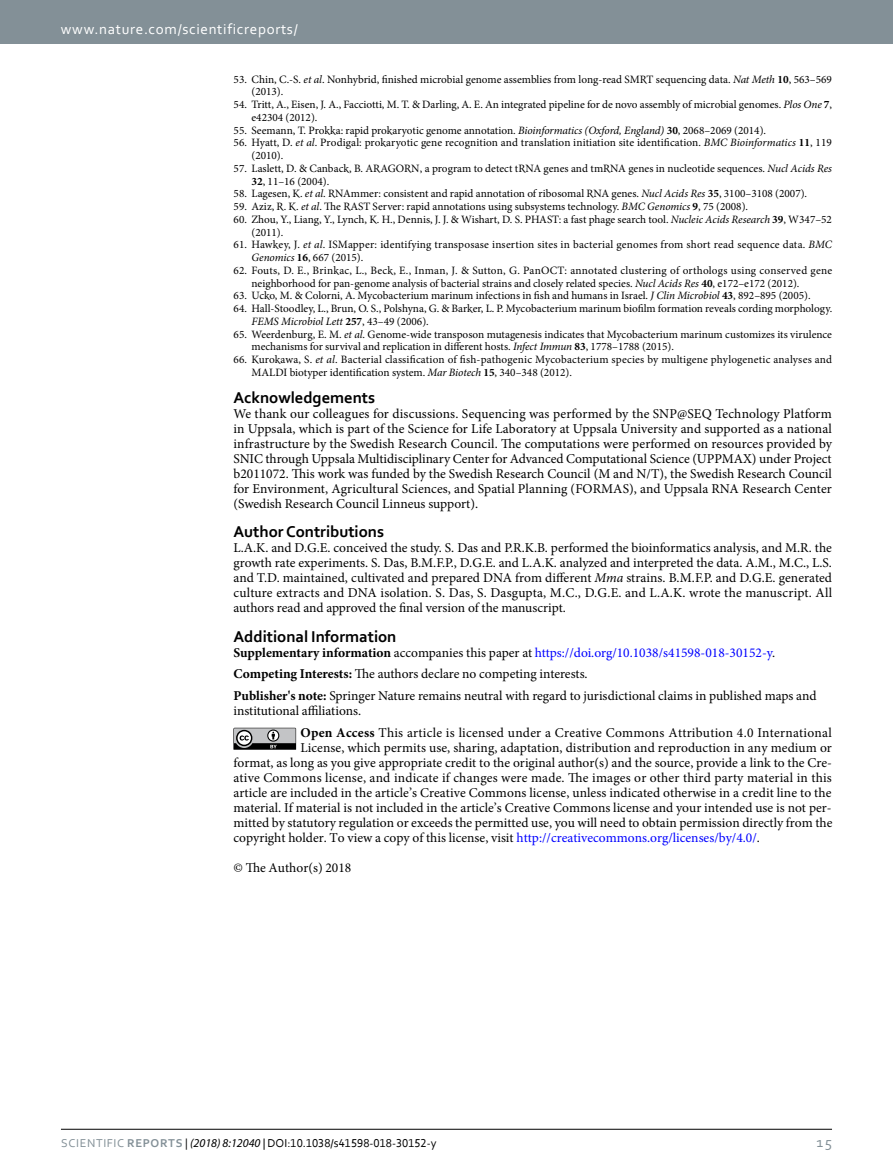
<style>
.page{position:relative;width:893px;height:1174px;background:#fff}
.page>*{position:absolute;margin:0;border:0;box-sizing:border-box;transform-origin:0 0}
.t1{font:16.5px "Corbel Bold 2";color:#000}
.t2{font:15px "Corbel 2";letter-spacing:.045em;color:#fff}
.t3{font:15px "Corbel 2";color:#839097}
.t4{font:13.5px/15px "Minion Pro";color:#000;text-align:justify}
.t5{font:13.5px/21.8px "Minion Pro";letter-spacing:.02em;color:#000}
.t6{font:12px "Corbel";color:#000}
.t7{font:11.25px/12.8px "Minion Pro";color:#000}
.s1{font-style:italic}
.s2{font-weight:700}
.s3{color:#00f}
.s4{font-family:"Corbel 2";color:#839097}
.s5{font-family:"Corbel Bold 2";color:#839097}
.s6{font-family:"Corbel 2"}
.s7{font-family:"Myriad Pro";font-style:italic}
</style>
<div class="page">
<div style="left:0;top:0;width:893px;height:43px;background:#839097"></div>
<hr style="left:61px;top:1129px;width:771px;height:1px;background:#000">
<svg style="left:233px;top:727px;width:63px;height:22px"></svg>
<p class="t2" style="left:61px;top:19px;width:238px">www.nature.com/scientificreports/</p>
<p class="t7" style="left:251px;top:73px;width:582px;text-indent:-18px">53. Chin, C.-S. <span class="s1">et al</span>. Nonhybrid, finished microbial genome assemblies from long-read SMRT sequencing data. <span class="s1">Nat Meth</span> <span class="s2">10</span>, 563–569 (2013).</p>
<p class="t7" style="left:251px;top:98px;width:582px;text-indent:-18px">54. Tritt, A., Eisen, J. A., Facciotti, M. T. &amp; Darling, A. E. An integrated pipeline for de novo assembly of microbial genomes. <span class="s1">Plos One</span> <span class="s2">7</span>, e42304 (2012).</p>
<p class="t7" style="left:234px;top:124px;width:534px">55. Seemann, T. Prokka: rapid prokaryotic genome annotation. <span class="s1">Bioinformatics (Oxford, England)</span> <span class="s2">30</span>, 2068–2069 (2014).</p>
<p class="t7" style="left:251px;top:136px;width:582px;text-indent:-18px">56. Hyatt, D. <span class="s1">et al</span>. Prodigal: prokaryotic gene recognition and translation initiation site identification. <span class="s1">BMC Bioinformatics</span> <span class="s2">11</span>, 119 (2010).</p>
<p class="t7" style="left:251px;top:162px;width:582px;text-indent:-18px">57. Laslett, D. &amp; Canback, B. ARAGORN, a program to detect tRNA genes and tmRNA genes in nucleotide sequences. <span class="s1">Nucl Acids Res<br></span><span class="s2">32</span>, 11–16 (2004).</p>
<p class="t7" style="left:234px;top:187px;width:575px">58. Lagesen, K. <span class="s1">et al</span>. RNAmmer: consistent and rapid annotation of ribosomal RNA genes. <span class="s1">Nucl Acids Res</span> <span class="s2">35</span>, 3100–3108 (2007).</p>
<p class="t7" style="left:234px;top:200px;width:516px">59. Aziz, R. K. <span class="s1">et al</span>. The RAST Server: rapid annotations using subsystems technology. <span class="s1">BMC Genomics</span> <span class="s2">9</span>, 75 (2008).</p>
<p class="t7" style="left:251px;top:213px;width:582px;text-indent:-18px">60. Zhou, Y., Liang, Y., Lynch, K. H., Dennis, J. J. &amp; Wishart, D. S. PHAST: a fast phage search tool. <span class="s1">Nucleic Acids Research</span> <span class="s2">39</span>, W347–52 (2011).</p>
<p class="t7" style="left:251px;top:238px;width:582px;text-indent:-18px">61. Hawkey, J. <span class="s1">et al</span>. ISMapper: identifying transposase insertion sites in bacterial genomes from short read sequence data. <span class="s1">BMC<br>Genomics</span> <span class="s2">16</span>, 667 (2015).</p>
<p class="t7" style="left:251px;top:264px;width:582px;text-indent:-18px">62. Fouts, D. E., Brinkac, L., Beck, E., Inman, J. &amp; Sutton, G. PanOCT: annotated clustering of orthologs using conserved gene neighborhood for pan-genome analysis of bacterial strains and closely related species. <span class="s1">Nucl Acids Res</span> <span class="s2">40</span>, e172–e172 (2012).</p>
<p class="t7" style="left:234px;top:289px;width:578px">63. Ucko, M. &amp; Colorni, A. Mycobacterium marinum infections in fish and humans in Israel. <span class="s1">J Clin Microbiol</span> <span class="s2">43</span>, 892–895 (2005).</p>
<p class="t7" style="left:251px;top:302px;width:582px;text-indent:-18px">64. Hall-Stoodley, L., Brun, O. S., Polshyna, G. &amp; Barker, L. P. Mycobacterium marinum biofilm formation reveals cording morphology.<br><span class="s1">FEMS Microbiol Lett</span> <span class="s2">257</span>, 43–49 (2006).</p>
<p class="t7" style="left:251px;top:328px;width:582px;text-indent:-18px">65. Weerdenburg, E. M. <span class="s1">et al</span>. Genome-wide transposon mutagenesis indicates that Mycobacterium marinum customizes its virulence mechanisms for survival and replication in different hosts. <span class="s1">Infect Immun</span> <span class="s2">83</span>, 1778–1788 (2015).</p>
<p class="t7" style="left:251px;top:353px;width:582px;text-indent:-18px">66. Kurokawa, S. <span class="s1">et al</span>. Bacterial classification of fish-pathogenic Mycobacterium species by multigene phylogenetic analyses and<br>MALDI biotyper identification system. <span class="s1">Mar Biotech</span> <span class="s2">15</span>, 340–348 (2012).</p>
<p class="t1" style="left:233px;top:387px;width:143px">Acknowledgements</p>
<p class="t4" style="left:233px;top:406px;width:600px">We thank our colleagues for discussions. Sequencing was performed by the SNP@SEQ Technology Platform in Uppsala, which is part of the Science for Life Laboratory at Uppsala University and supported as a national infrastructure by the Swedish Research Council. The computations were performed on resources provided by SNIC through Uppsala Multidisciplinary Center for Advanced Computational Science (UPPMAX) under Project b2011072. This work was funded by the Swedish Research Council (M and N/T), the Swedish Research Council for Environment, Agricultural Sciences, and Spatial Planning (FORMAS), and Uppsala RNA Research Center (Swedish Research Council Linneus support).</p>
<p class="t1" style="left:233px;top:521px;width:152px">Author Contributions</p>
<p class="t4" style="left:233px;top:540px;width:600px">L.A.K. and D.G.E. conceived the study. S. Das and P.R.K.B. performed the bioinformatics analysis, and M.R. the growth rate experiments. S. Das, B.M.F.P., D.G.E. and L.A.K. analyzed and interpreted the data. A.M., M.C., L.S. and T.D. maintained, cultivated and prepared DNA from different <span class="s1">Mma</span> strains. B.M.F.P. and D.G.E. generated culture extracts and DNA isolation. S. Das, S. Dasgupta, M.C., D.G.E. and L.A.K. wrote the manuscript. All authors read and approved the final version of the manuscript.</p>
<p class="t1" style="left:233px;top:626px;width:164px">Additional Information</p>
<p class="t4" style="left:233px;top:641px;width:584px;line-height:21.8px;text-align:left"><span class="s2">Supplementary information</span> accompanies this paper at <span class="s3">https://doi.org/10.1038/s41598-018-30152-y</span>.<br><span class="s2">Competing Interests:</span> The authors declare no competing interests.<br><span class="s2">Publisher's note:</span> Springer Nature remains neutral with regard to jurisdictional claims in published maps and</p>
<p class="t5" style="left:301px;top:700px;width:533px;text-indent:-67px">institutional affiliations.<br><span class="s2">Open Access</span> This article is licensed under a Creative Commons Attribution 4.0 International</p>
<p class="t4" style="left:233px;top:740px;width:601px;text-indent:67px">License, which permits use, sharing, adaptation, distribution and reproduction in any medium or format, as long as you give appropriate credit to the original author(s) and the source, provide a link to the Cre&shy;ative Commons license, and indicate if changes were made. The images or other third party material in this article are included in the article’s Creative Commons license, unless indicated otherwise in a credit line to the material. If material is not included in the article’s Creative Commons license and your intended use is not per&shy;mitted by statutory regulation or exceeds the permitted use, you will need to obtain permission directly from the copyright holder. To view a copy of this license, visit <span class="s3">http://creativecommons.org/licenses/by/4.0/</span>.</p>
<p class="t4" style="left:233px;top:860px;width:119px">© The Author(s) 2018</p>
<p class="t6" style="left:61px;top:1135px;width:377px"><span class="s4">Scientific</span> <span class="s5">REPOrTS</span> <span class="s6">|</span> <span class="s7">(2018) 8:12040</span> | DOI:10.1038/s41598-018-30152-y</p>
<p class="t3" style="left:817px;top:1132px;width:17px">15</p>
</div>
